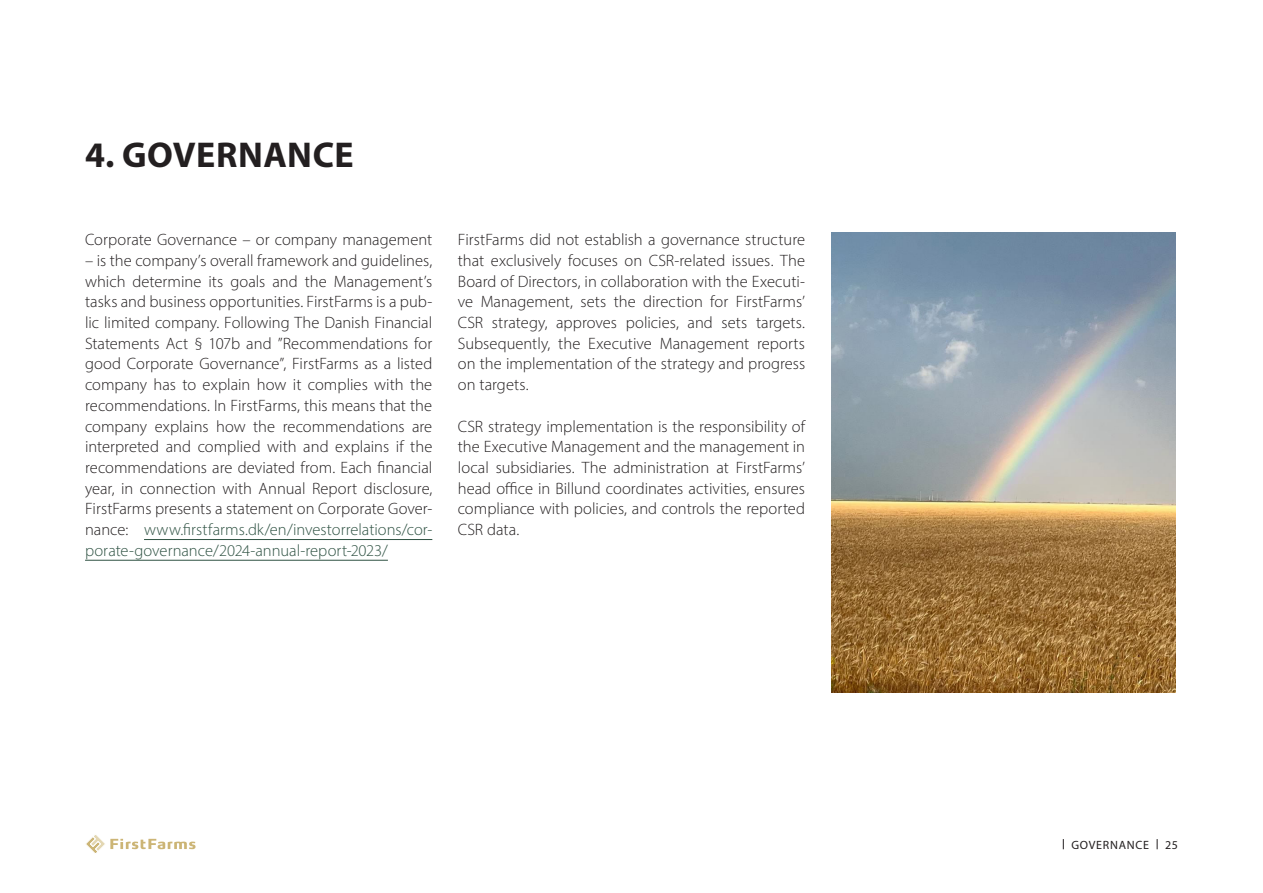
<style>
.page{position:relative;width:1263px;height:893px;background:#fff}
.page>*{position:absolute;margin:0;border:0;box-sizing:border-box;transform-origin:0 0}
.Header_Level_1_BOLD_BLACK{font:700 36px "Myriad Pro";letter-spacing:.015em;color:#231f20}
.Body_Left_Justified_BLACK{font:300 16.5px/20.7px "Myriad Pro";color:#231f20;text-align:justify}
.t1{font:12px "Myriad Pro";letter-spacing:.06em;color:#231f20}
.s1{color:#2f5243}
</style>
<div class="page">
<svg style="left:86px;top:835px;width:110px;height:18px"></svg>
<hr style="left:144px;top:539px;width:288px;height:1px;background:#2f5243">
<hr style="left:85px;top:560px;width:303px;height:1px;background:#2f5243">
<img style="left:831px;top:233px;width:345px;height:459px">
<p class="Header_Level_1_BOLD_BLACK" style="left:85px;top:131px;width:270px">4. GOVERNANCE</p>
<p class="Body_Left_Justified_BLACK" style="left:85px;top:229px;width:349px">Corporate Governance – or company management</p>
<p class="Body_Left_Justified_BLACK" style="left:85px;top:250px;width:349px">– is the company’s overall framework and guidelines, which determine its goals and the Management’s tasks and business opportunities. FirstFarms is a pub&shy;lic limited company. Following The Danish Financial Statements Act § 107b and ”Recommendations for good Corporate Governance”, FirstFarms as a listed company has to explain how it complies with the recommendations. In FirstFarms, this means that the company explains how the recommendations are interpreted and complied with and explains if the recommendations are deviated from. Each financial year, in connection with Annual Report disclosure, FirstFarms presents a statement on Corporate Gover&shy;nance: <span class="s1">www.firstfarms.dk/en/investorrelations/cor&shy;porate-governance/2024-annual-report-2023/</span></p>
<p class="Body_Left_Justified_BLACK" style="left:458px;top:229px;width:349px">FirstFarms did not establish a governance structure that exclusively focuses on CSR-related issues. The Board of Directors, in collaboration with the Executi&shy;ve Management, sets the direction for FirstFarms’ CSR strategy, approves policies, and sets targets.<br>Subsequently, the Executive Management reports on the implementation of the strategy and progress on targets.</p>
<p class="Body_Left_Justified_BLACK" style="left:458px;top:415px;width:349px">CSR strategy implementation is the responsibility of the Executive Management and the management in local subsidiaries. The administration at FirstFarms’ head office in Billund coordinates activities, ensures compliance with policies, and controls the reported CSR data.</p>
<p class="t1" style="left:1071px;top:837px;width:79px">GOVERNANCE</p>
<p class="t1" style="left:1165px;top:837px;width:14px">25</p>
</div>
